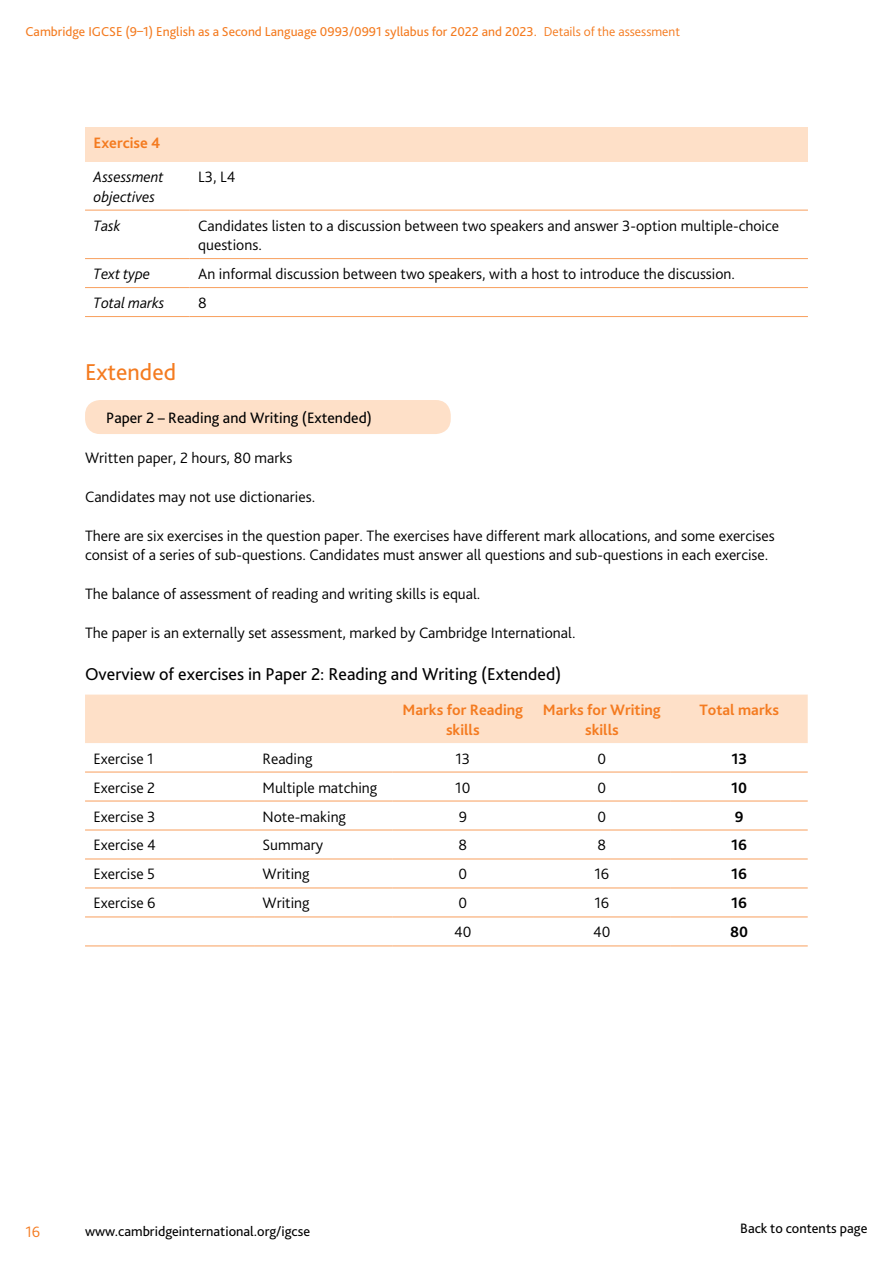
<style>
.page{position:relative;width:893px;height:1263px;background:#fff}
.page>*{position:absolute;margin:0;border:0;box-sizing:border-box;transform-origin:0 0}
.t1{font:24px "Bliss Pro";color:#f47b20}
.t2{font:18px "Bliss Pro";color:#000}
.t3{font:300 15.75px/19.5px "Bliss Pro";color:#000}
.t4{font:700 15.75px/19.5px "Bliss Pro";color:#f47b20;text-align:center}
.t5{font:italic 300 15.75px/19.5px "Bliss Pro";color:#000}
.t6{font:15.75px "Bliss Pro";color:#000}
.t7{font:700 15.75px "Bliss Pro";color:#000}
.t8{font:300 15.75px "Bliss Pro";color:#f47b20}
.t9{font:14.25px "Bliss Pro";color:#000}
.t10{font:13.5px "Bliss Pro";color:#f47b20}
.s1{font-weight:300}
</style>
<div class="page">
<div style="left:85px;top:128px;width:723px;height:34px;background:#fee0c8"></div>
<hr style="left:85px;top:210px;width:105px;height:1px;background:#f89f5d">
<hr style="left:190px;top:210px;width:618px;height:1px;background:#f89f5d">
<hr style="left:85px;top:258px;width:105px;height:1px;background:#f89f5d">
<hr style="left:190px;top:258px;width:618px;height:1px;background:#f89f5d">
<hr style="left:85px;top:287px;width:105px;height:1px;background:#f89f5d">
<hr style="left:190px;top:287px;width:618px;height:1px;background:#f89f5d">
<hr style="left:85px;top:316px;width:105px;height:1px;background:#f89f5d">
<hr style="left:190px;top:316px;width:618px;height:1px;background:#f89f5d">
<div style="left:85px;top:400px;width:366px;height:34px;background:#fee0c8;border-radius:15px"></div>
<div style="left:85px;top:694px;width:723px;height:49px;background:#fee0c8"></div>
<hr style="left:85px;top:772px;width:169px;height:1px;background:#f89f5d">
<hr style="left:254px;top:772px;width:139px;height:1px;background:#f89f5d">
<hr style="left:393px;top:772px;width:140px;height:1px;background:#f89f5d">
<hr style="left:533px;top:772px;width:138px;height:1px;background:#f89f5d">
<hr style="left:671px;top:772px;width:137px;height:1px;background:#f89f5d">
<hr style="left:85px;top:801px;width:169px;height:1px;background:#f89f5d">
<hr style="left:254px;top:801px;width:139px;height:1px;background:#f89f5d">
<hr style="left:393px;top:801px;width:140px;height:1px;background:#f89f5d">
<hr style="left:533px;top:801px;width:138px;height:1px;background:#f89f5d">
<hr style="left:671px;top:801px;width:137px;height:1px;background:#f89f5d">
<hr style="left:85px;top:830px;width:169px;height:1px;background:#f89f5d">
<hr style="left:254px;top:830px;width:139px;height:1px;background:#f89f5d">
<hr style="left:393px;top:830px;width:140px;height:1px;background:#f89f5d">
<hr style="left:533px;top:830px;width:138px;height:1px;background:#f89f5d">
<hr style="left:671px;top:830px;width:137px;height:1px;background:#f89f5d">
<hr style="left:85px;top:859px;width:169px;height:1px;background:#f89f5d">
<hr style="left:254px;top:859px;width:139px;height:1px;background:#f89f5d">
<hr style="left:393px;top:859px;width:140px;height:1px;background:#f89f5d">
<hr style="left:533px;top:859px;width:138px;height:1px;background:#f89f5d">
<hr style="left:671px;top:859px;width:137px;height:1px;background:#f89f5d">
<hr style="left:85px;top:888px;width:169px;height:1px;background:#f89f5d">
<hr style="left:254px;top:888px;width:139px;height:1px;background:#f89f5d">
<hr style="left:393px;top:888px;width:140px;height:1px;background:#f89f5d">
<hr style="left:533px;top:888px;width:138px;height:1px;background:#f89f5d">
<hr style="left:671px;top:888px;width:137px;height:1px;background:#f89f5d">
<hr style="left:85px;top:917px;width:169px;height:1px;background:#f89f5d">
<hr style="left:254px;top:917px;width:139px;height:1px;background:#f89f5d">
<hr style="left:393px;top:917px;width:140px;height:1px;background:#f89f5d">
<hr style="left:533px;top:917px;width:138px;height:1px;background:#f89f5d">
<hr style="left:671px;top:917px;width:137px;height:1px;background:#f89f5d">
<hr style="left:85px;top:946px;width:169px;height:1px;background:#f89f5d">
<hr style="left:254px;top:946px;width:139px;height:1px;background:#f89f5d">
<hr style="left:393px;top:946px;width:140px;height:1px;background:#f89f5d">
<hr style="left:533px;top:946px;width:138px;height:1px;background:#f89f5d">
<hr style="left:671px;top:946px;width:137px;height:1px;background:#f89f5d">
<p class="t10" style="left:26px;top:23px;width:656px">Cambridge IGCSE (9–1) English as a Second Language 0993/0991 syllabus for 2022 and 2023. <span class="s1">Details of the assessment</span></p>
<p class="t4" style="left:94px;top:133px;width:69px">Exercise 4</p>
<p class="t5" style="left:94px;top:167px;width:72px">Assessment objectives</p>
<p class="t3" style="left:198px;top:167px;width:39px">L3, L4</p>
<p class="t5" style="left:94px;top:215px;width:28px">Task</p>
<p class="t3" style="left:198px;top:216px;width:582px">Candidates listen to a discussion between two speakers and answer 3-option multiple-choice questions.</p>
<p class="t5" style="left:94px;top:264px;width:58px">Text type</p>
<p class="t3" style="left:198px;top:264px;width:538px">An informal discussion between two speakers, with a host to introduce the discussion.</p>
<p class="t5" style="left:94px;top:293px;width:72px">Total marks</p>
<p class="t3" style="left:198px;top:293px;width:10px">8</p>
<h1 class="t1" style="left:85px;top:357px;width:93px">Extended</h1>
<p class="t6" style="left:106px;top:408px;width:267px">Paper 2 – Reading and Writing (Extended)</p>
<p class="t3" style="left:85px;top:447px;width:209px">Written paper, 2 hours, 80 marks</p>
<p class="t3" style="left:85px;top:486px;width:232px">Candidates may not use dictionaries.</p>
<p class="t3" style="left:85px;top:525px;width:691px">There are six exercises in the question paper. The exercises have different mark allocations, and some exercises consist of a series of sub-questions. Candidates must answer all questions and sub-questions in each exercise.</p>
<p class="t3" style="left:85px;top:584px;width:397px">The balance of assessment of reading and writing skills is equal.</p>
<p class="t3" style="left:85px;top:623px;width:492px">The paper is an externally set assessment, marked by Cambridge International.</p>
<p class="t2" style="left:85px;top:663px;width:478px">Overview of exercises in Paper 2: Reading and Writing (Extended)</p>
<p class="t4" style="left:402px;top:700px;width:122px">Marks for Reading skills</p>
<p class="t4" style="left:543px;top:700px;width:119px">Marks for Writing skills</p>
<p class="t4" style="left:699px;top:700px;width:81px">Total marks</p>
<p class="t3" style="left:94px;top:748px;width:62px">Exercise 1</p>
<p class="t3" style="left:263px;top:748px;width:52px">Reading</p>
<p class="t3" style="left:455px;top:748px;width:16px">13</p>
<p class="t3" style="left:598px;top:748px;width:10px">0</p>
<p class="t7" style="left:731px;top:748px;width:17px">13</p>
<p class="t3" style="left:94px;top:777px;width:63px">Exercise 2</p>
<p class="t3" style="left:263px;top:777px;width:116px">Multiple matching</p>
<p class="t3" style="left:455px;top:777px;width:17px">10</p>
<p class="t3" style="left:597px;top:777px;width:10px">0</p>
<p class="t7" style="left:731px;top:777px;width:18px">10</p>
<p class="t3" style="left:94px;top:806px;width:64px">Exercise 3</p>
<p class="t3" style="left:263px;top:806px;width:85px">Note-making</p>
<p class="t3" style="left:459px;top:806px;width:10px">9</p>
<p class="t3" style="left:597px;top:806px;width:10px">0</p>
<p class="t7" style="left:735px;top:806px;width:10px">9</p>
<p class="t3" style="left:93px;top:835px;width:64px">Exercise 4</p>
<p class="t3" style="left:263px;top:835px;width:62px">Summary</p>
<p class="t3" style="left:458px;top:835px;width:10px">8</p>
<p class="t3" style="left:597px;top:835px;width:10px">8</p>
<p class="t7" style="left:731px;top:835px;width:17px">16</p>
<p class="t3" style="left:93px;top:864px;width:63px">Exercise 5</p>
<p class="t3" style="left:263px;top:864px;width:49px">Writing</p>
<p class="t3" style="left:458px;top:864px;width:10px">0</p>
<p class="t3" style="left:594px;top:864px;width:16px">16</p>
<p class="t7" style="left:731px;top:864px;width:17px">16</p>
<p class="t3" style="left:93px;top:893px;width:64px">Exercise 6</p>
<p class="t3" style="left:263px;top:893px;width:49px">Writing</p>
<p class="t3" style="left:458px;top:893px;width:10px">0</p>
<p class="t3" style="left:594px;top:893px;width:16px">16</p>
<p class="t7" style="left:731px;top:893px;width:17px">16</p>
<p class="t3" style="left:454px;top:922px;width:19px">40</p>
<p class="t3" style="left:593px;top:922px;width:19px">40</p>
<p class="t7" style="left:730px;top:922px;width:20px">80</p>
<p class="t8" style="left:26px;top:1222px;width:16px">16</p>
<p class="t9" style="left:85px;top:1222px;width:227px">www.cambridgeinternational.org/igcse</p>
<p class="t9" style="left:740px;top:1219px;width:129px">Back to contents page</p>
</div>
